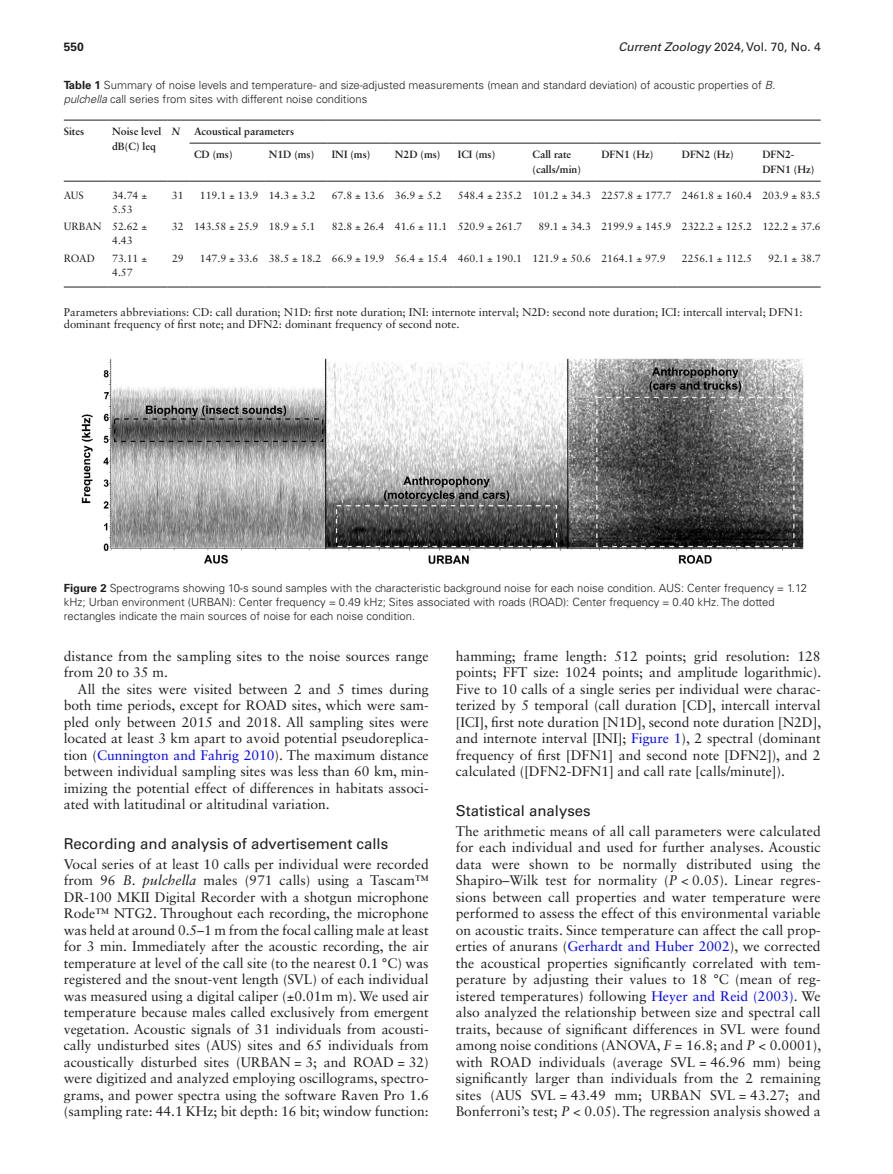
<style>
.page{position:relative;width:893px;height:1174px;background:#fff}
.page>*{position:absolute;margin:0;border:0;box-sizing:border-box;transform-origin:0 0}
.t1{font:15px "Univers LT Std";color:#1d1e1f}
.t2{font:13.8px/16.5px "Sabon LT Std";color:#1d1e1f;text-align:justify}
.t3{font:12px "Univers LT Std 3";color:#1d1e1f}
.t4{font:700 12px "Univers LT Std";color:#1d1e1f}
.t5{font:300 11.25px/14.2px "Univers LT Std";color:#1d1e1f}
.t6{font:11.25px/12px "Sabon LT Std";color:#1d1e1f}
.t7{font:10.5px/14.2px "Sabon LT Std";color:#1d1e1f}
.t8{font:700 10.5px/15px "Sabon LT Std";color:#1d1e1f}
.t9{font:italic 700 10.5px "Sabon LT Std";color:#1d1e1f}
.s1{font-family:"Univers LT Std Obl 2"}
.s2{font-weight:700}
.s3{font-style:italic}
.s4{color:#00f}
</style>
<div class="page">
<hr style="left:64px;top:120px;width:44px;height:1px;background:#1d1e1f">
<hr style="left:64px;top:181px;width:44px;height:1px;background:#1d1e1f">
<hr style="left:108px;top:120px;width:59px;height:1px;background:#1d1e1f">
<hr style="left:108px;top:181px;width:59px;height:1px;background:#1d1e1f">
<svg style="left:167px;top:120px;width:23px;height:1px"></svg>
<svg style="left:167px;top:181px;width:23px;height:1px"></svg>
<hr style="left:190px;top:120px;width:74px;height:1px;background:#1d1e1f">
<hr style="left:264px;top:120px;width:63px;height:1px;background:#1d1e1f">
<hr style="left:327px;top:120px;width:63px;height:1px;background:#1d1e1f">
<hr style="left:390px;top:120px;width:63px;height:1px;background:#1d1e1f">
<hr style="left:453px;top:120px;width:75px;height:1px;background:#1d1e1f">
<hr style="left:528px;top:120px;width:69px;height:1px;background:#1d1e1f">
<hr style="left:597px;top:120px;width:80px;height:1px;background:#1d1e1f">
<hr style="left:677px;top:120px;width:81px;height:1px;background:#1d1e1f">
<hr style="left:758px;top:120px;width:63px;height:1px;background:#1d1e1f">
<hr style="left:190px;top:143px;width:74px;height:1px;background:#1d1e1f">
<hr style="left:190px;top:181px;width:74px;height:1px;background:#1d1e1f">
<hr style="left:264px;top:143px;width:63px;height:1px;background:#1d1e1f">
<hr style="left:264px;top:181px;width:63px;height:1px;background:#1d1e1f">
<hr style="left:327px;top:143px;width:63px;height:1px;background:#1d1e1f">
<hr style="left:327px;top:181px;width:63px;height:1px;background:#1d1e1f">
<hr style="left:390px;top:143px;width:63px;height:1px;background:#1d1e1f">
<hr style="left:390px;top:181px;width:63px;height:1px;background:#1d1e1f">
<hr style="left:453px;top:143px;width:75px;height:1px;background:#1d1e1f">
<hr style="left:453px;top:181px;width:75px;height:1px;background:#1d1e1f">
<hr style="left:528px;top:143px;width:69px;height:1px;background:#1d1e1f">
<hr style="left:528px;top:181px;width:69px;height:1px;background:#1d1e1f">
<hr style="left:597px;top:143px;width:80px;height:1px;background:#1d1e1f">
<hr style="left:597px;top:181px;width:80px;height:1px;background:#1d1e1f">
<hr style="left:677px;top:143px;width:81px;height:1px;background:#1d1e1f">
<hr style="left:677px;top:181px;width:81px;height:1px;background:#1d1e1f">
<hr style="left:758px;top:143px;width:63px;height:1px;background:#1d1e1f">
<hr style="left:758px;top:181px;width:63px;height:1px;background:#1d1e1f">
<hr style="left:64px;top:287px;width:44px;height:1px;background:#1d1e1f">
<hr style="left:108px;top:287px;width:59px;height:1px;background:#1d1e1f">
<svg style="left:167px;top:287px;width:23px;height:1px"></svg>
<hr style="left:190px;top:287px;width:74px;height:1px;background:#1d1e1f">
<hr style="left:264px;top:287px;width:63px;height:1px;background:#1d1e1f">
<hr style="left:327px;top:287px;width:63px;height:1px;background:#1d1e1f">
<hr style="left:390px;top:287px;width:63px;height:1px;background:#1d1e1f">
<hr style="left:453px;top:287px;width:75px;height:1px;background:#1d1e1f">
<hr style="left:528px;top:287px;width:69px;height:1px;background:#1d1e1f">
<hr style="left:597px;top:287px;width:80px;height:1px;background:#1d1e1f">
<hr style="left:677px;top:287px;width:81px;height:1px;background:#1d1e1f">
<hr style="left:758px;top:287px;width:63px;height:1px;background:#1d1e1f">
<img style="left:81px;top:358px;width:723px;height:206px">
<p class="t4" style="left:64px;top:40px;width:22px">550</p>
<p class="t3" style="left:618px;top:40px;width:204px"><span class="s1">Current Zoology</span> 2024, Vol. 70, No. 4</p>
<p class="t5" style="left:64px;top:78px;width:713px"><span class="s2">Table 1</span> Summary of noise levels and temperature- and size-adjusted measurements (mean and standard deviation) of acoustic properties of <span class="s3">B. pulchella</span> call series from sites with different noise conditions</p>
<p class="t8" style="left:64px;top:124px;width:22px">Sites</p>
<p class="t8" style="left:112px;top:124px;width:51px">Noise level dB(C) leq</p>
<p class="t9" style="left:172px;top:125px;width:10px">N</p>
<p class="t8" style="left:194px;top:120px;width:102px;line-height:23.1px">Acoustical parameters<br>CD (ms)</p>
<p class="t8" style="left:269px;top:147px;width:47px">N1D (ms)</p>
<p class="t8" style="left:332px;top:147px;width:40px">INI (ms)</p>
<p class="t8" style="left:395px;top:147px;width:47px">N2D (ms)</p>
<p class="t8" style="left:458px;top:147px;width:39px">ICI (ms)</p>
<p class="t8" style="left:532px;top:147px;width:50px">Call rate (calls/min)</p>
<p class="t8" style="left:601px;top:147px;width:53px">DFN1 (Hz)</p>
<p class="t8" style="left:682px;top:147px;width:53px">DFN2 (Hz)</p>
<p class="t8" style="left:762px;top:147px;width:53px">DFN2-<br>DFN1 (Hz)</p>
<p class="t7" style="left:64px;top:188px;width:22px">AUS</p>
<p class="t7" style="left:112px;top:188px;width:37px">34.74 ±<br>5.53</p>
<p class="t7" style="left:172px;top:188px;width:13px">31</p>
<p class="t7" style="left:200px;top:188px;width:117px">119.1 ± 13.9 14.3 ± 3.2</p>
<p class="t7" style="left:332px;top:188px;width:111px">67.8 ± 13.6 36.9 ± 5.2</p>
<p class="t7" style="left:458px;top:188px;width:364px">548.4 ± 235.2 101.2 ± 34.3 2257.8 ± 177.7 2461.8 ± 160.4 203.9 ± 83.5</p>
<p class="t7" style="left:112px;top:219px;width:37px;text-indent:-48px">URBAN 52.62 ±<br>4.43</p>
<p class="t7" style="left:172px;top:219px;width:145px">32 143.58 ± 25.9 18.9 ± 5.1</p>
<p class="t7" style="left:332px;top:219px;width:192px">82.8 ± 26.4 41.6 ± 11.1 520.9 ± 261.7</p>
<p class="t7" style="left:538px;top:219px;width:284px">89.1 ± 34.3 2199.9 ± 145.9 2322.2 ± 125.2 122.2 ± 37.6</p>
<p class="t7" style="left:64px;top:251px;width:33px">ROAD</p>
<p class="t7" style="left:112px;top:251px;width:37px">73.11 ±<br>4.57</p>
<p class="t7" style="left:172px;top:251px;width:13px">29</p>
<p class="t7" style="left:200px;top:251px;width:467px">147.9 ± 33.6 38.5 ± 18.2 66.9 ± 19.9 56.4 ± 15.4 460.1 ± 190.1 121.9 ± 50.6 2164.1 ± 97.9</p>
<p class="t7" style="left:682px;top:251px;width:72px">2256.1 ± 112.5</p>
<p class="t7" style="left:768px;top:251px;width:54px">92.1 ± 38.7</p>
<p class="t6" style="left:64px;top:306px;width:740px">Parameters abbreviations: CD: call duration; N1D: first note duration; INI: internote interval; N2D: second note duration; ICI: intercall interval; DFN1: dominant frequency of first note; and DFN2: dominant frequency of second note.</p>
<p class="t5" style="left:64px;top:580px;width:745px"><span class="s2">Figure 2</span> Spectrograms showing 10-s sound samples with the characteristic background noise for each noise condition. AUS: Center frequency = 1.12 kHz; Urban environment (URBAN): Center frequency = 0.49 kHz; Sites associated with roads (ROAD): Center frequency = 0.40 kHz. The dotted rectangles indicate the main sources of noise for each noise condition.</p>
<p class="t2" style="left:64px;top:647px;width:366px">distance from the sampling sites to the noise sources range from 20 to 35 m.</p>
<p class="t2" style="left:64px;top:680px;width:366px;text-indent:14px">All the sites were visited between 2 and 5 times during both time periods, except for ROAD sites, which were sam&shy;pled only between 2015 and 2018. All sampling sites were located at least 3 km apart to avoid potential pseudoreplica&shy;tion (<span class="s4">Cunnington and Fahrig 2010</span>). The maximum distance between individual sampling sites was less than 60 km, min&shy;imizing the potential effect of differences in habitats associ&shy;ated with latitudinal or altitudinal variation.</p>
<p class="t1" style="left:64px;top:835px;width:326px">Recording and analysis of advertisement calls</p>
<p class="t2" style="left:64px;top:855px;width:366px">Vocal series of at least 10 calls per individual were recorded from 96 <span class="s3">B. pulchella</span> males (971 calls) using a Tascam™ DR-100 MKII Digital Recorder with a shotgun microphone Rode™ NTG2. Throughout each recording, the microphone was held at around 0.5–1 m from the focal calling male at least for 3 min. Immediately after the acoustic recording, the air temperature at level of the call site (to the nearest 0.1 °C) was registered and the snout-vent length (SVL) of each individual was measured using a digital caliper (±0.01m m). We used air temperature because males called exclusively from emergent vegetation. Acoustic signals of 31 individuals from acousti&shy;cally undisturbed sites (AUS) sites and 65 individuals from acoustically disturbed sites (URBAN = 3; and ROAD = 32) were digitized and analyzed employing oscillograms, spectro&shy;grams, and power spectra using the software Raven Pro 1.6 (sampling rate: 44.1 KHz; bit depth: 16 bit; window function:</p>
<p class="t2" style="left:456px;top:647px;width:367px">hamming; frame length: 512 points; grid resolution: 128 points; FFT size: 1024 points; and amplitude logarithmic).<br>Five to 10 calls of a single series per individual were charac&shy;terized by 5 temporal (call duration [CD], intercall interval [ICI], first note duration [N1D], second note duration [N2D], and internote interval [INI]; <span class="s4">Figure 1</span>), 2 spectral (dominant frequency of first [DFN1] and second note [DFN2]), and 2 calculated ([DFN2-DFN1] and call rate [calls/minute]).</p>
<p class="t1" style="left:456px;top:802px;width:137px">Statistical analyses</p>
<p class="t2" style="left:456px;top:822px;width:367px">The arithmetic means of all call parameters were calculated for each individual and used for further analyses. Acoustic data were shown to be normally distributed using the Shapiro–Wilk test for normality (<span class="s3">P &lt;</span> 0.05). Linear regres&shy;sions between call properties and water temperature were performed to assess the effect of this environmental variable on acoustic traits. Since temperature can affect the call prop&shy;erties of anurans (<span class="s4">Gerhardt and Huber 2002</span>), we corrected the acoustical properties significantly correlated with tem&shy;perature by adjusting their values to 18 °C (mean of reg&shy;istered temperatures) following <span class="s4">Heyer and Reid (2003)</span>. We also analyzed the relationship between size and spectral call traits, because of significant differences in SVL were found among noise conditions (ANOVA, <span class="s3">F =</span> 16.8; and <span class="s3">P &lt;</span> 0.0001), with ROAD individuals (average SVL = 46.96 mm) being significantly larger than individuals from the 2 remaining sites (AUS SVL = 43.49 mm; URBAN SVL = 43.27; and Bonferroni’s test; <span class="s3">P &lt;</span> 0.05). The regression analysis showed a</p>
</div>
